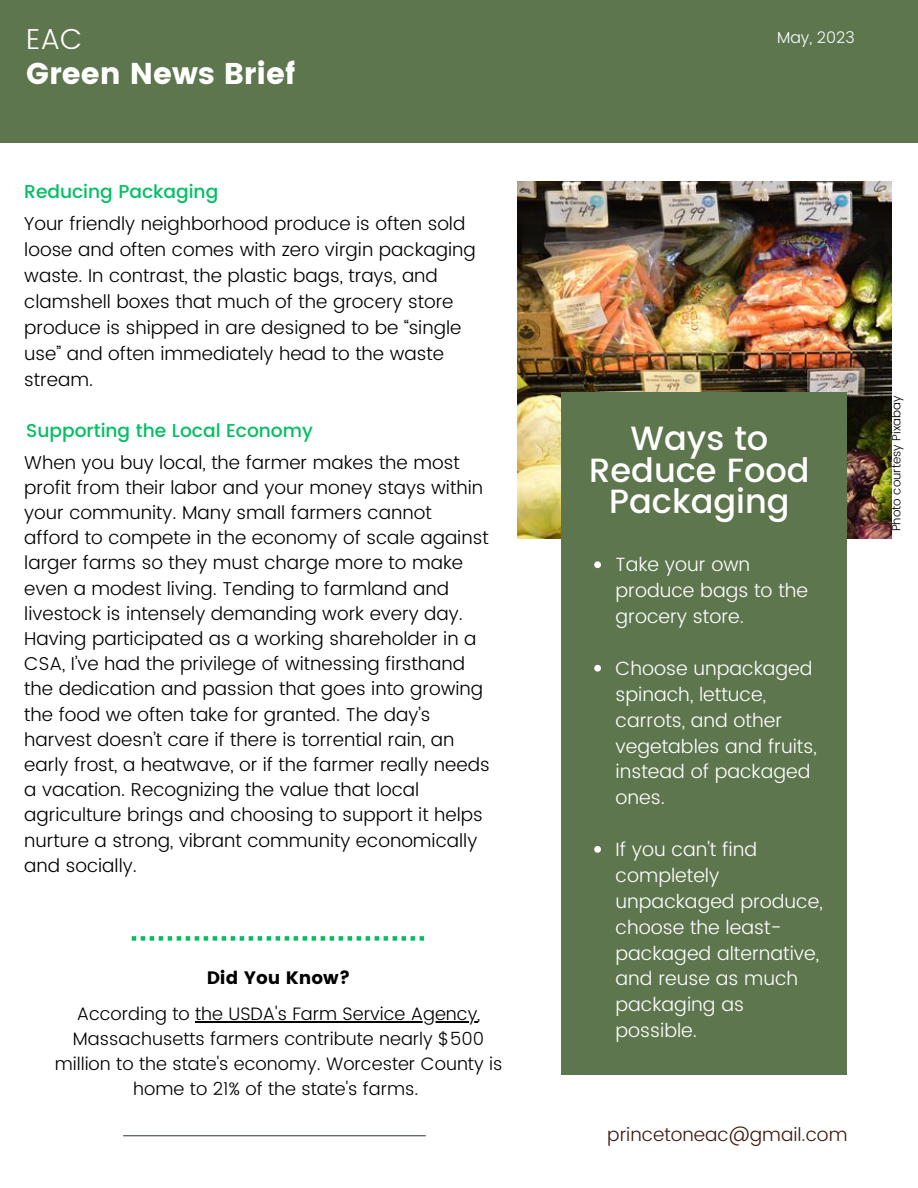
<style>
.page{position:relative;width:918px;height:1188px;background:#fff}
.page>*{position:absolute;margin:0;border:0;box-sizing:border-box;transform-origin:0 0}
.t1{font:500 33.6px/31.5px "Poppins";color:#fff;text-align:center}
.t2{font:30px "Poppins";color:#fff}
.t3{font:300 28.8px "Poppins";color:#fff}
.t4{font:300 19.2px/25.8px "Poppins";color:#fff}
.t5{font:300 18.75px "Poppins";color:#3c1a0c}
.t6{font:300 18.6px/25.2px "Poppins";color:#000}
.t7{font:500 18.6px "Poppins";color:#00bf63}
.t8{font:300 18px/24.8px "Poppins";color:#000;text-align:center}
.t9{font:18px "Poppins";color:#000}
.t10{font:300 15.9px "Poppins";color:#fff}
.t11{font:300 12px "Poppins";color:#000}
</style>
<div class="page">
<img style="left:517px;top:181px;width:375px;height:357px">
<div style="left:0;top:0;width:918px;height:143px;background:#5e764e"></div>
<div style="left:562px;top:392px;width:285px;height:683px;background:#5e764e"></div>
<hr style="left:123px;top:1135px;width:303px;height:1px;background:#3e4e40">
<svg style="left:594px;top:561px;width:7px;height:7px"></svg>
<svg style="left:594px;top:665px;width:7px;height:7px"></svg>
<svg style="left:594px;top:846px;width:7px;height:7px"></svg>
<hr style="left:195px;top:1022px;width:282px;height:1px;background:#000">
<svg style="left:132px;top:936px;width:292px;height:5px"></svg>
<p class="t3" style="left:26px;top:23px;width:58px">EAC</p>
<p class="t2" style="left:26px;top:56px;width:270px">Green News Brief</p>
<p class="t7" style="left:24px;top:180px;width:196px">Reducing Packaging</p>
<p class="t6" style="left:24px;top:211px;width:453px;line-height:25.8px">Your friendly neighborhood produce is often sold loose and often comes with zero virgin packaging waste. In contrast, the plastic bags, trays, and clamshell boxes that much of the grocery store produce is shipped in are designed to be “single use” and often immediately head to the waste stream.</p>
<p class="t7" style="left:26px;top:420px;width:288px">Supporting the Local Economy</p>
<p class="t6" style="left:24px;top:450px;width:467px">When you buy local, the farmer makes the most profit from their labor and your money stays within your community. Many small farmers cannot afford to compete in the economy of scale against larger farms so they must charge more to make even a modest living. Tending to farmland and livestock is intensely demanding work every day.<br>Having participated as a working shareholder in a CSA, I’ve had the privilege of witnessing firsthand the dedication and passion that goes into growing the food we often take for granted. The day’s harvest doesn’t care if there is torrential rain, an early frost, a heatwave, or if the farmer really needs a vacation. Recognizing the value that local agriculture brings and choosing to support it helps nurture a strong, vibrant community economically and socially.</p>
<p class="t9" style="left:207px;top:968px;width:145px">Did You Know?</p>
<p class="t8" style="left:55px;top:1002px;width:449px">According to the USDA's Farm Service Agency, Massachusetts farmers contribute nearly $500 million to the state's economy. Worcester County is home to 21% of the state's farms.</p>
<p class="t10" style="left:777px;top:28px;width:79px">May, 2023</p>
<p class="t1" style="left:589px;top:423px;width:222px">Ways to<br>Reduce Food<br>Packaging</p>
<p class="t4" style="left:616px;top:552px;width:194px">Take your own produce bags to the grocery store.</p>
<p class="t4" style="left:616px;top:655px;width:203px">Choose unpackaged spinach, lettuce, carrots, and other vegetables and fruits, instead of packaged ones.</p>
<p class="t4" style="left:616px;top:837px;width:209px">If you can't find completely unpackaged produce, choose the least&shy;packaged alternative, and reuse as much packaging as possible.</p>
<p class="t5" style="left:607px;top:1123px;width:242px">princetoneac@gmail.com</p>
<p class="t11" style="left:889px;top:531px;width:137px;rotate:-90deg">Photo courtesy Pixabay</p>
</div>
